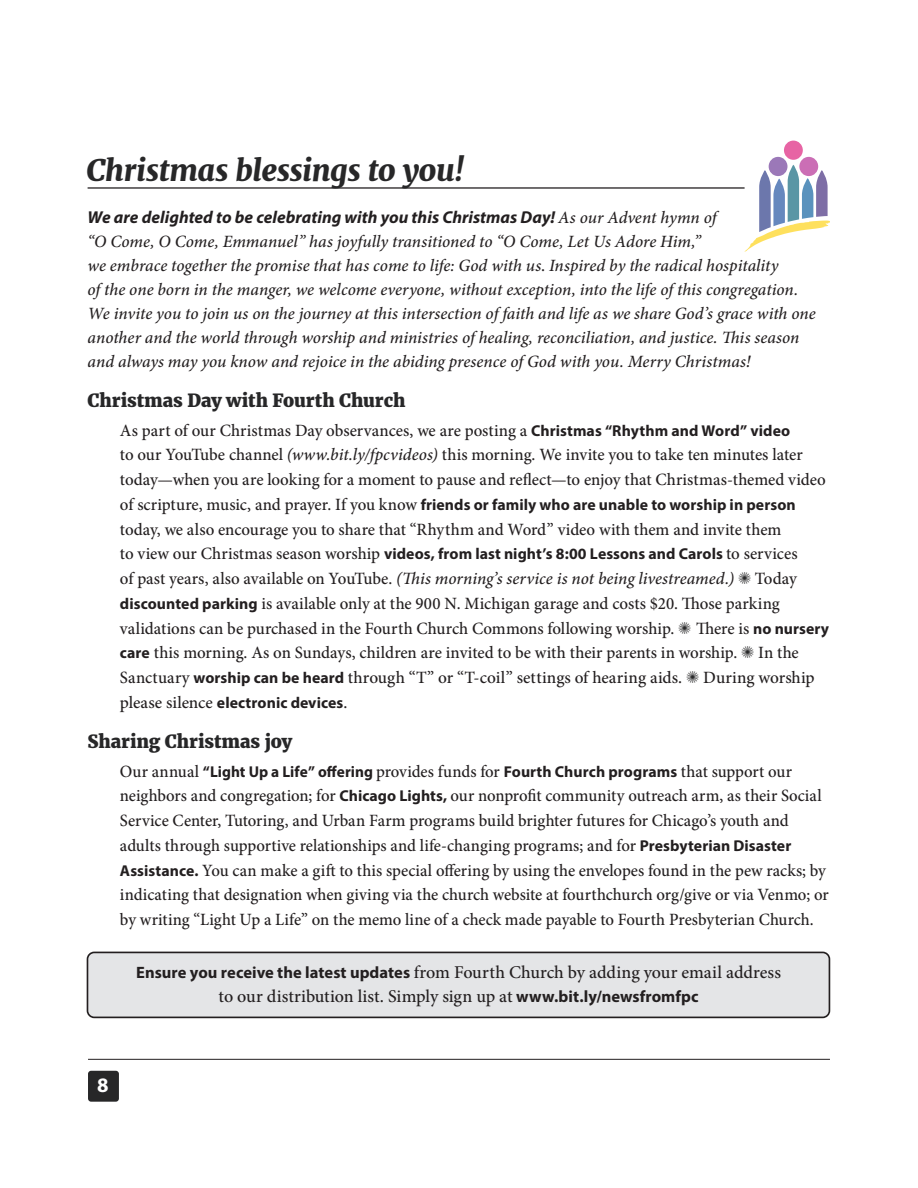
<style>
.page{position:relative;width:918px;height:1188px;background:#fff}
.page>*{position:absolute;margin:0;border:0;box-sizing:border-box;transform-origin:0 0}
.t1{font:italic 900 30px "Merriweather";letter-spacing:-.01em;color:#272728}
.t2{font:700 20.7px "Myriad Pro";color:#fff}
.t3{font:500 18px "Minion Pro";letter-spacing:-.015em;color:#231f20}
.t4{font:800 18px "Merriweather";color:#272728}
.t5{font:500 17.25px/24.8px "Minion Pro";color:#231f20}
.t6{font:italic 500 17.25px/24px "Minion Pro";color:#231f20}
.t7{font:500 17.25px "Minion Pro";letter-spacing:.025em;color:#231f20}
.t8{font:700 15.75px "Myriad Pro";letter-spacing:.005em;color:#231f20}
.s1{font-family:"Myriad Pro";font-weight:700}
.s2{font-style:normal}
.s3{font-family:"Myriad Pro";font-weight:700;font-size:15.75px}
.s4{font-style:italic}
.s5{font-family:"Minion Pro";font-weight:500;font-size:17.25px}
.s6{color:#272728}
.s7{font-family:"Myriad Pro";font-weight:700;font-size:16.5px}
</style>
<div class="page">
<div style="left:88px;top:1071px;width:31px;height:31px;background:#272728;border-radius:3px"></div>
<hr style="left:88px;top:1059px;width:742px;height:1px;background:#231f20">
<hr style="left:88px;top:187px;width:657px;height:2px;background:#231f20">
<div style="left:769px;top:157px;width:18px;height:19px;background:#9b78b8;border-radius:50%"></div>
<svg style="left:799px;top:157px;width:19px;height:19px"></svg>
<svg style="left:784px;top:141px;width:19px;height:19px"></svg>
<svg style="left:744px;top:165px;width:85px;height:87px"></svg>
<div style="left:87px;top:952px;width:742px;height:65px;background:#e4e5e7;border-radius:7px"></div>
<div style="left:87px;top:952px;width:743px;height:66px;border:2px solid #231f20;border-radius:7px"></div>
<p class="t1" style="left:87px;top:151px;width:380px">Christmas blessings to you!</p>
<p class="t6" style="left:88px;top:205px;width:730px"><span class="s1">We are delighted to be celebrating with you this Christmas Day!</span> As our Advent hymn of<br>“O Come, O Come, Emmanuel” has joyfully transitioned to “O Come, Let Us Adore Him,”<br>we embrace together the promise that has come to life: God with us<span class="s2">.</span> Inspired by the radical hospitality<br>of the one born in the manger, we welcome everyone, without exception, into the life of this congregation.<br>We invite you to join us on the journey at this intersection of faith and life as we share God’s grace with one another and the world through worship and ministries of healing, reconciliation, and justice. This season and always may you know and rejoice in the abiding presence of God with you. Merry Christmas!</p>
<p class="t4" style="left:88px;top:390px;width:319px">Christmas Day with Fourth Church</p>
<p class="t5" style="left:120px;top:418px;width:707px">As part of our Christmas Day observances, we are posting a <span class="s3">Christmas “Rhythm and Word” video<br></span>to our YouTube channel <span class="s4">(www.bit.ly/fpcvideos)</span> this morning. We invite you to take ten minutes later today—when you are looking for a moment to pause and reflect—to enjoy that Christmas-themed video</p>
<p class="t8" style="left:120px;top:494px;width:677px"><span class="s5">of scripture, music, and prayer. If you know</span> friends or family who are unable to worship in person</p>
<p class="t7" style="left:120px;top:518px;width:663px">today, we also encourage you to share that “Rhythm and Word” video with them and invite them</p>
<p class="t8" style="left:120px;top:544px;width:679px"><span class="s5">to view our Christmas season worship</span> videos, from last night’s 8:00 Lessons and Carols <span class="s5">to services</span></p>
<p class="t5" style="left:120px;top:566px;width:711px">of past years, also available on YouTube. <span class="s4">(This morning’s service is not being livestreamed.)</span> <span class="s6">✺</span> Today <span class="s3">discounted parking</span> is available only at the 900 N. Michigan garage and costs $20. Those parking validations can be purchased in the Fourth Church Commons following worship. <span class="s6">✺</span> There is <span class="s3">no nursery care</span> this morning. As on Sundays, children are invited to be with their parents in worship. <span class="s6">✺</span> In the Sanctuary <span class="s3">worship can be heard</span> through “T” or “T-coil” settings of hearing aids. <span class="s6">✺</span> During worship</p>
<p class="t8" style="left:120px;top:692px;width:227px"><span class="s5">please silence</span> electronic devices<span class="s5">.</span></p>
<p class="t4" style="left:88px;top:731px;width:206px">Sharing Christmas joy</p>
<p class="t8" style="left:120px;top:761px;width:674px"><span class="s5">Our annual</span> “Light Up a Life” offering <span class="s5">provides funds for</span> Fourth Church programs <span class="s5">that support our</span></p>
<p class="t5" style="left:120px;top:784px;width:710px">neighbors and congregation; for <span class="s3">Chicago Lights,</span> our nonprofit community outreach arm, as their Social Service Center, Tutoring, and Urban Farm programs build brighter futures for Chicago’s youth and adults through supportive relationships and life-changing programs; and for <span class="s3">Presbyterian Disaster Assistance.</span> You can make a gift to this special offering by using the envelopes found in the pew racks; by indicating that designation when giving via the church website at fourthchurch org/give or via Venmo; or by writing “Light Up a Life” on the memo line of a check made payable to Fourth Presbyterian Church.</p>
<p class="t3" style="left:136px;top:960px;width:646px"><span class="s7">Ensure you receive the latest updates</span> from Fourth Church by adding your email address</p>
<p class="t3" style="left:219px;top:984px;width:481px">to our distribution list. Simply sign up at <span class="s7">www.bit.ly/newsfromfpc</span></p>
<p class="t2" style="left:97px;top:1072px;width:13px">8</p>
</div>
